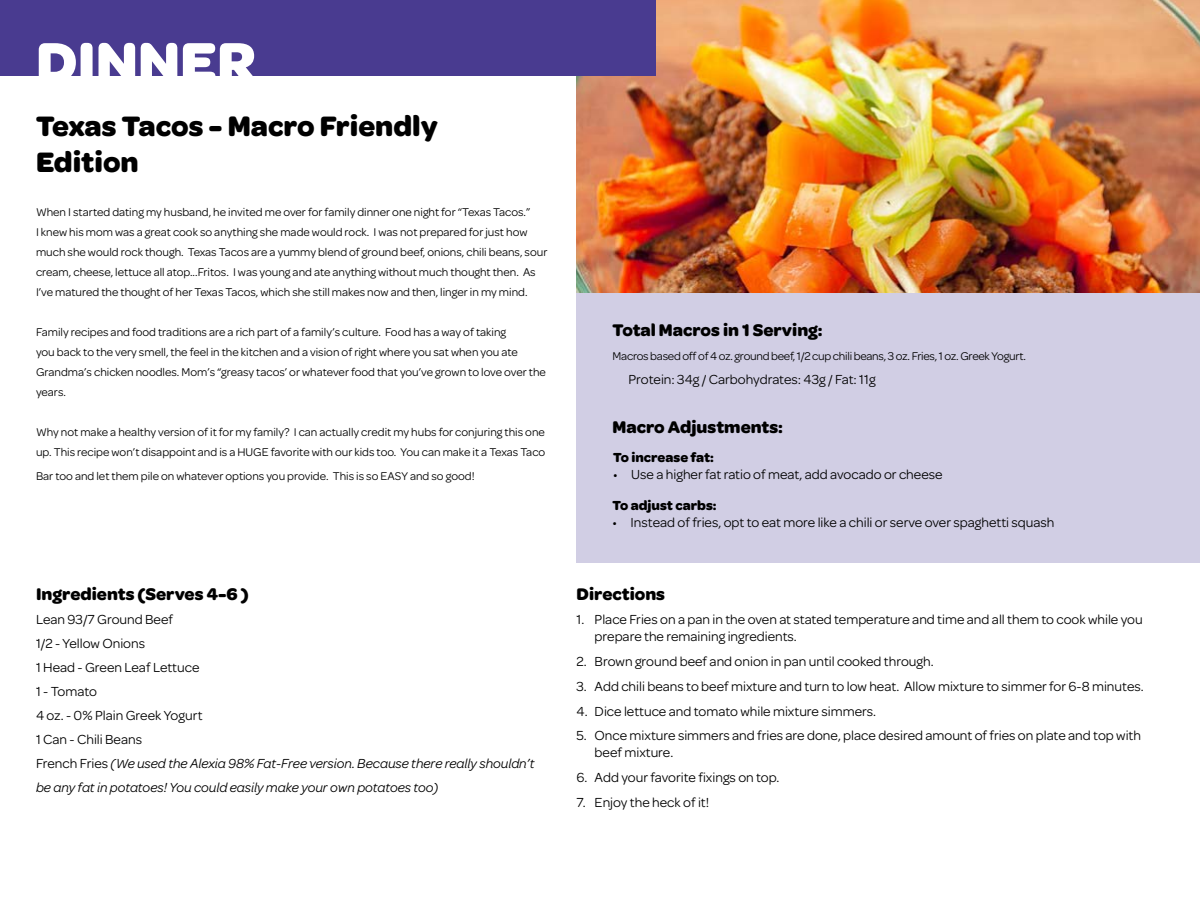
<style>
.page{position:relative;width:1200px;height:900px;background:#fff}
.page>*{position:absolute;margin:0;border:0;box-sizing:border-box;transform-origin:0 0}
.t1{font:700 60px "Omnes";color:#fff}
.t2{font:700 30px/36px "Omnes";color:#000}
.t3{font:700 18px "Omnes";color:#000}
.t4{font:14px/16.8px "Omnes";color:#000}
.t5{font:italic 14px/24px "Omnes";color:#000}
.t6{font:700 14px "Omnes";color:#000}
.t7{font:12px/20px "Omnes";color:#000}
.t8{font:12px "Omnes";letter-spacing:-.02em;color:#000}
.s1{font-style:normal}
</style>
<div class="page">
<img style="left:577px;top:0;width:623px;height:293px">
<div style="left:577px;top:293px;width:623px;height:270px;background:#d1cee4"></div>
<div style="left:0;top:0;width:656px;height:76px;background:#493b90"></div>
<h1 class="t1" style="left:36px;top:18px;width:222px">DINNER</h1>
<h2 class="t2" style="left:36px;top:106px;width:403px">Texas Tacos - Macro Friendly<br>Edition</h2>
<p class="t7" style="left:36px;top:201px;width:513px">When I started dating my husband, he invited me over for family dinner one night for “Texas Tacos.”<br>I knew his mom was a great cook so anything she made would rock. I was not prepared for just how much she would rock though. Texas Tacos are a yummy blend of ground beef, onions, chili beans, sour cream, cheese, lettuce all atop...Fritos. I was young and ate anything without much thought then. As I’ve matured the thought of her Texas Tacos, which she still makes now and then, linger in my mind.</p>
<p class="t7" style="left:36px;top:321px;width:511px">Family recipes and food traditions are a rich part of a family’s culture. Food has a way of taking<br>you back to the very smell, the feel in the kitchen and a vision of right where you sat when you ate Grandma’s chicken noodles. Mom’s “greasy tacos’ or whatever food that you’ve grown to love over the years.</p>
<p class="t7" style="left:36px;top:421px;width:511px">Why not make a healthy version of it for my family? I can actually credit my hubs for conjuring this one up. This recipe won’t disappoint and is a HUGE favorite with our kids too. You can make it a Texas Taco</p>
<p class="t7" style="left:36px;top:465px;width:440px">Bar too and let them pile on whatever options you provide. This is so EASY and so good!</p>
<h3 class="t3" style="left:36px;top:580px;width:214px">Ingredients (Serves 4-6 )</h3>
<p class="t5" style="left:36px;top:606px;width:500px"><span class="s1">Lean 93/7 Ground Beef<br>1/2 - Yellow Onions<br>1 Head - Green Leaf Lettuce<br>1 - Tomato<br>4 oz. - 0% Plain Greek Yogurt<br>1 Can - Chili Beans<br>French Fries</span> (We used the Alexia 98% Fat-Free version. Because there really shouldn’t be any fat in potatoes! You could easily make your own potatoes too)</p>
<h3 class="t3" style="left:613px;top:316px;width:212px">Total Macros in 1 Serving:</h3>
<p class="t8" style="left:613px;top:348px;width:415px">Macros based off of 4 oz. ground beef, 1/2 cup chili beans, 3 oz. Fries, 1 oz. Greek Yogurt.</p>
<p class="t4" style="left:629px;top:370px;width:249px">Protein: 34g / Carbohydrates: 43g / Fat: 11g</p>
<h3 class="t3" style="left:613px;top:413px;width:172px">Macro Adjustments:</h3>
<p class="t6" style="left:613px;top:447px;width:102px">To increase fat:</p>
<p class="t4" style="left:613px;top:465px;width:331px">• Use a higher fat ratio of meat, add avocado or cheese</p>
<p class="t6" style="left:613px;top:495px;width:106px">To adjust carbs:</p>
<p class="t4" style="left:613px;top:513px;width:443px">• Instead of fries, opt to eat more like a chili or serve over spaghetti squash</p>
<h3 class="t3" style="left:577px;top:580px;width:90px">Directions</h3>
<p class="t4" style="left:595px;top:611px;width:550px;text-indent:-18px">1. Place Fries on a pan in the oven at stated temperature and time and all them to cook while you prepare the remaining ingredients.</p>
<p class="t4" style="left:577px;top:652px;width:359px">2. Brown ground beef and onion in pan until cooked through.</p>
<p class="t4" style="left:577px;top:677px;width:569px">3. Add chili beans to beef mixture and turn to low heat. Allow mixture to simmer for 6-8 minutes.</p>
<p class="t4" style="left:577px;top:702px;width:301px">4. Dice lettuce and tomato while mixture simmers.</p>
<p class="t4" style="left:595px;top:727px;width:548px;text-indent:-18px">5. Once mixture simmers and fries are done, place desired amount of fries on plate and top with beef mixture.</p>
<p class="t4" style="left:577px;top:768px;width:204px">6. Add your favorite fixings on top.</p>
<p class="t4" style="left:577px;top:793px;width:134px">7. Enjoy the heck of it!</p>
</div>
